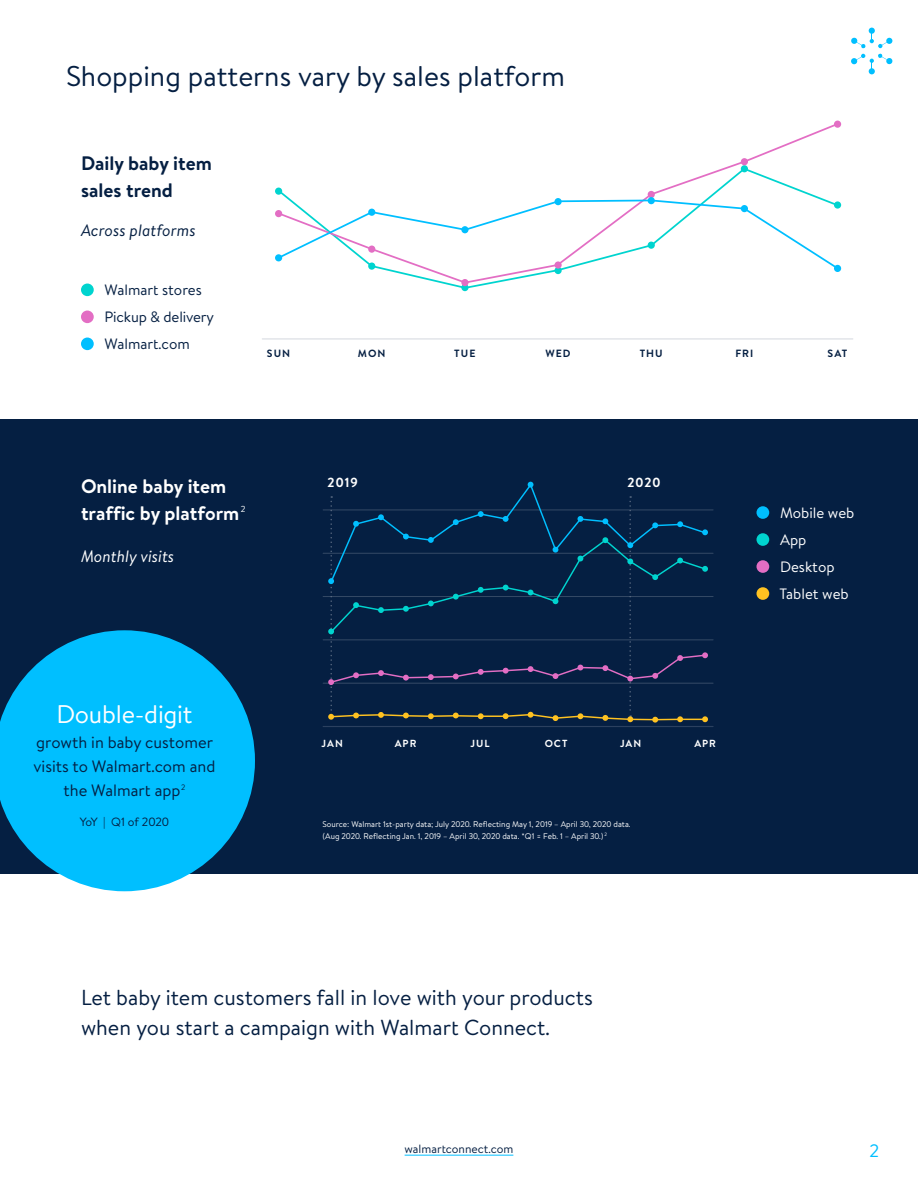
<style>
.page{position:relative;width:918px;height:1188px;background:#fff}
.page>*{position:absolute;margin:0;border:0;box-sizing:border-box;transform-origin:0 0}
.t1{font:28.5px "Bogle";color:#051f42}
.t2{font:25.5px "Bogle";letter-spacing:-.01em;color:#fff}
.t3{font:21.75px/30px "Bogle";color:#051f42}
.t4{font:700 19.5px/27px "Bogle";color:#fff}
.t5{font:700 19.5px/27px "Bogle";color:#051f42}
.t6{font:18px "Bogle";color:#00bfff}
.t7{font:16.5px/24px "Bogle";color:#051f42;text-align:center}
.t8{font:italic 16.5px "Bogle";color:#051f42}
.t9{font:italic 16.5px "Bogle";color:#fff}
.t10{font:15px/27px "Bogle";letter-spacing:-.01em;color:#051f42}
.t11{font:15px/27px "Bogle";color:#fff}
.t12{font:700 13.2px "Bogle";letter-spacing:.08em;color:#fff}
.t13{font:12px "Bogle";color:#051f42}
.t14{font:700 10.5px "Bogle";letter-spacing:.1em;color:#051f42}
.t15{font:700 10.2px "Bogle";letter-spacing:.1em;color:#fff}
.t16{font:8.7px "Bogle";color:#fff}
.t17{font:8.25px/12px "Bogle";color:#fff}
</style>
<div class="page">
<div style="left:0;top:419px;width:918px;height:455px;background:#051f42"></div>
<svg style="left:0;top:630px;width:255px;height:261px;fill:#00bfff"></svg>
<div style="left:757px;top:506px;width:12px;height:13px;background:#00bfff;border-radius:50%"></div>
<div style="left:757px;top:533px;width:12px;height:13px;background:#00d4cf;border-radius:50%"></div>
<div style="left:757px;top:560px;width:12px;height:13px;background:#e36ec4;border-radius:50%"></div>
<div style="left:757px;top:587px;width:12px;height:13px;background:#ffc221;border-radius:50%"></div>
<hr style="left:323px;top:726px;width:390px;height:1px;background:#2b405f">
<hr style="left:323px;top:683px;width:390px;height:1px;background:#fff">
<hr style="left:323px;top:640px;width:390px;height:1px;background:#fff">
<hr style="left:323px;top:596px;width:390px;height:1px;background:#fff">
<hr style="left:323px;top:553px;width:390px;height:1px;background:#fff">
<hr style="left:323px;top:510px;width:390px;height:1px;background:#fff">
<svg style="left:328px;top:482px;width:380px;height:241px"></svg>
<svg style="left:276px;top:122px;width:564px;height:163px"></svg>
<svg style="left:276px;top:199px;width:564px;height:72px"></svg>
<div style="left:275px;top:188px;width:7px;height:7px;background:#00d4cf;border-radius:50%"></div>
<div style="left:275px;top:210px;width:7px;height:7px;background:#e36ec4;border-radius:50%"></div>
<div style="left:275px;top:254px;width:7px;height:7px;background:#00bfff;border-radius:50%"></div>
<div style="left:368px;top:263px;width:7px;height:7px;background:#00d4cf;border-radius:50%"></div>
<div style="left:368px;top:246px;width:7px;height:7px;background:#e36ec4;border-radius:50%"></div>
<div style="left:368px;top:209px;width:7px;height:7px;background:#00bfff;border-radius:50%"></div>
<svg style="left:461px;top:284px;width:8px;height:7px"></svg>
<div style="left:461px;top:279px;width:8px;height:7px;background:#e36ec4;border-radius:50%"></div>
<div style="left:461px;top:226px;width:8px;height:7px;background:#00bfff;border-radius:50%"></div>
<div style="left:555px;top:267px;width:7px;height:7px;background:#00d4cf;border-radius:50%"></div>
<div style="left:555px;top:261px;width:7px;height:8px;background:#e36ec4;border-radius:50%"></div>
<div style="left:555px;top:198px;width:7px;height:7px;background:#00bfff;border-radius:50%"></div>
<div style="left:648px;top:242px;width:7px;height:7px;background:#00d4cf;border-radius:50%"></div>
<div style="left:648px;top:191px;width:7px;height:7px;background:#e36ec4;border-radius:50%"></div>
<div style="left:648px;top:197px;width:7px;height:7px;background:#00bfff;border-radius:50%"></div>
<div style="left:741px;top:165px;width:7px;height:7px;background:#00d4cf;border-radius:50%"></div>
<div style="left:741px;top:158px;width:7px;height:7px;background:#e36ec4;border-radius:50%"></div>
<div style="left:741px;top:205px;width:7px;height:7px;background:#00bfff;border-radius:50%"></div>
<div style="left:834px;top:201px;width:7px;height:8px;background:#00d4cf;border-radius:50%"></div>
<div style="left:834px;top:121px;width:7px;height:7px;background:#e36ec4;border-radius:50%"></div>
<div style="left:834px;top:265px;width:7px;height:7px;background:#00bfff;border-radius:50%"></div>
<hr style="left:262px;top:338px;width:591px;height:2px;background:#dadde3">
<div style="left:81px;top:284px;width:13px;height:12px;background:#00d4cf;border-radius:50%"></div>
<div style="left:81px;top:311px;width:13px;height:12px;background:#e36ec4;border-radius:50%"></div>
<div style="left:81px;top:338px;width:13px;height:12px;background:#00bfff;border-radius:50%"></div>
<svg style="left:851px;top:28px;width:42px;height:46px"></svg>
<hr style="left:405px;top:1155px;width:108px;height:1px;background:#00bfff">
<h1 class="t1" style="left:66px;top:57px;width:500px">Shopping patterns vary by sales platform</h1>
<h3 class="t5" style="left:81px;top:149px;width:132px">Daily baby item sales trend</h3>
<h3 class="t8" style="left:81px;top:219px;width:116px">Across platforms</h3>
<h3 class="t10" style="left:105px;top:276px;width:111px">Walmart stores<br>Pickup &amp; delivery<br>Walmart.com</h3>
<p class="t14" style="left:267px;top:346px;width:25px">SUN</p>
<p class="t14" style="left:358px;top:346px;width:29px">MON</p>
<p class="t14" style="left:454px;top:346px;width:23px">TUE</p>
<p class="t14" style="left:545px;top:346px;width:27px">WED</p>
<p class="t14" style="left:640px;top:346px;width:25px">THU</p>
<p class="t14" style="left:735px;top:346px;width:20px">FRI</p>
<p class="t14" style="left:828px;top:346px;width:21px">SAT</p>
<h3 class="t4" style="left:81px;top:472px;width:160px">Online baby item traffic by platform</h3>
<p class="t16" style="left:241px;top:503px;width:6px">2</p>
<h3 class="t9" style="left:81px;top:545px;width:95px">Monthly visits</h3>
<h2 class="t2" style="left:56px;top:696px;width:138px">Double-digit</h2>
<h3 class="t7" style="left:34px;top:730px;width:183px">growth in baby customer visits to Walmart.com and the Walmart app<sup>2</sup></h3>
<h3 class="t13" style="left:80px;top:814px;width:91px">YoY | Q1 of 2020</h3>
<h3 class="t12" style="left:328px;top:473px;width:32px">2019</h3>
<h3 class="t12" style="left:627px;top:473px;width:35px">2020</h3>
<p class="t15" style="left:322px;top:737px;width:23px">JAN</p>
<p class="t15" style="left:395px;top:737px;width:23px">APR</p>
<p class="t15" style="left:471px;top:737px;width:21px">JUL</p>
<p class="t15" style="left:545px;top:737px;width:24px">OCT</p>
<p class="t15" style="left:620px;top:737px;width:23px">JAN</p>
<p class="t15" style="left:694px;top:737px;width:23px">APR</p>
<p class="t17" style="left:322px;top:817px;width:310px">Source: Walmart 1st-party data; July 2020. Reflecting May 1, 2019 – April 30, 2020 data. (Aug 2020. Reflecting Jan. 1, 2019 – April 30, 2020 data. *Q1 = Feb. 1 – April 30.) <sup>2</sup></p>
<h3 class="t11" style="left:780px;top:499px;width:76px">Mobile web<br>App<br>Desktop<br>Tablet web</h3>
<h3 class="t3" style="left:81px;top:981px;width:513px">Let baby item customers fall in love with your products when you start a campaign with Walmart Connect.</h3>
<h3 class="t13" style="left:405px;top:1141px;width:110px">walmartconnect.com</h3>
<h3 class="t6" style="left:869px;top:1138px;width:11px">2</h3>
</div>
